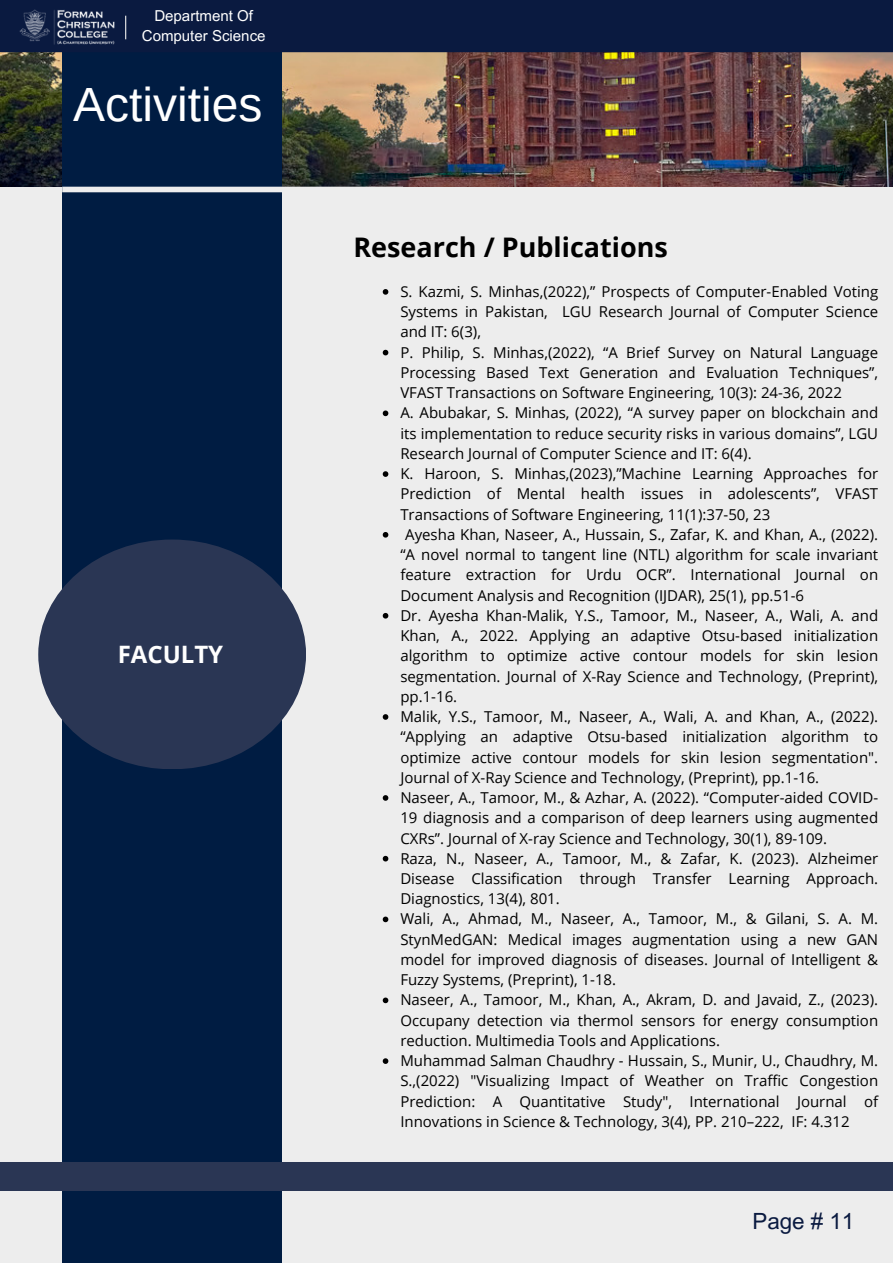
<style>
.page{position:relative;width:893px;height:1264px;background:#fff}
.page>*{position:absolute;margin:0;border:0;box-sizing:border-box;transform-origin:0 0}
.t1{font:48px "Arimo";color:#fff}
.t2{font:700 27px "Open Sans";color:#000}
.t3{font:700 24px "Open Sans";color:#fff}
.t4{font:22.35px "Arial MT Pro";color:#0a1a40}
.t5{font:15px/20.2px "Open Sans";color:#000;text-align:justify}
.t6{font:15px "Arial MT Pro";color:#fff}
</style>
<div class="page">
<div style="left:0;top:0;width:892px;height:1262px;background:#ededed"></div>
<img style="left:0;top:52px;width:892px;height:135px">
<div style="left:62px;top:0;width:220px;height:1262px;background:#001c42"></div>
<div style="left:62px;top:187px;width:341px;height:5px;background:#ededed"></div>
<div style="left:0;top:1162px;width:892px;height:28px;background:#2a3654"></div>
<svg style="left:383px;top:289px;width:5px;height:6px"></svg>
<svg style="left:383px;top:350px;width:5px;height:5px"></svg>
<svg style="left:383px;top:410px;width:5px;height:6px"></svg>
<svg style="left:383px;top:471px;width:5px;height:6px"></svg>
<svg style="left:383px;top:532px;width:5px;height:5px"></svg>
<svg style="left:383px;top:613px;width:5px;height:5px"></svg>
<svg style="left:383px;top:714px;width:5px;height:5px"></svg>
<svg style="left:383px;top:795px;width:5px;height:5px"></svg>
<svg style="left:383px;top:855px;width:5px;height:6px"></svg>
<svg style="left:383px;top:916px;width:5px;height:6px"></svg>
<svg style="left:383px;top:997px;width:5px;height:6px"></svg>
<svg style="left:383px;top:1058px;width:5px;height:5px"></svg>
<div style="left:0;top:0;width:892px;height:52px;background:#0a1a40"></div>
<svg style="left:125px;top:16px;width:1px;height:23px"></svg>
<img style="left:19px;top:9px;width:97px;height:38px">
<div style="left:38px;top:539px;width:268px;height:230px;background:#2a3654;border-radius:50%"></div>
<p class="t6" style="left:154px;top:10px;width:100px">Department Of</p>
<p class="t6" style="left:142px;top:30px;width:125px">Computer Science</p>
<p class="t1" style="left:73px;top:78px;width:191px">Activities</p>
<p class="t3" style="left:118px;top:637px;width:107px">FACULTY</p>
<p class="t2" style="left:353px;top:228px;width:316px">Research / Publications</p>
<p class="t5" style="left:400px;top:281px;width:479px">S. Kazmi, S. Minhas,(2022),” Prospects of Computer-Enabled Voting Systems in Pakistan, LGU Research Journal of Computer Science and IT: 6(3),</p>
<p class="t5" style="left:400px;top:342px;width:479px">P. Philip, S. Minhas,(2022), “A Brief Survey on Natural Language Processing Based Text Generation and Evaluation Techniques”, VFAST Transactions on Software Engineering, 10(3): 24-36, 2022</p>
<p class="t5" style="left:400px;top:402px;width:479px">A. Abubakar, S. Minhas, (2022), “A survey paper on blockchain and its implementation to reduce security risks in various domains”, LGU Research Journal of Computer Science and IT: 6(4).</p>
<p class="t5" style="left:400px;top:463px;width:479px">K. Haroon, S. Minhas,(2023),”Machine Learning Approaches for Prediction of Mental health issues in adolescents”, VFAST Transactions of Software Engineering, 11(1):37-50, 23</p>
<p class="t5" style="left:400px;top:524px;width:479px;text-indent:5px">Ayesha Khan, Naseer, A., Hussain, S., Zafar, K. and Khan, A., (2022). “A novel normal to tangent line (NTL) algorithm for scale invariant feature extraction for Urdu OCR”. International Journal on Document Analysis and Recognition (IJDAR), 25(1), pp.51-6</p>
<p class="t5" style="left:400px;top:605px;width:479px">Dr. Ayesha Khan-Malik, Y.S., Tamoor, M., Naseer, A., Wali, A. and Khan, A., 2022. Applying an adaptive Otsu-based initialization algorithm to optimize active contour models for skin lesion segmentation. Journal of X-Ray Science and Technology, (Preprint), pp.1-16.</p>
<p class="t5" style="left:400px;top:706px;width:479px">Malik, Y.S., Tamoor, M., Naseer, A., Wali, A. and Khan, A., (2022). “Applying an adaptive Otsu-based initialization algorithm to optimize active contour models for skin lesion segmentation".<br>Journal of X-Ray Science and Technology, (Preprint), pp.1-16.</p>
<p class="t5" style="left:400px;top:787px;width:479px">Naseer, A., Tamoor, M., &amp; Azhar, A. (2022). “Computer-aided COVID-19 diagnosis and a comparison of deep learners using augmented CXRs”. Journal of X-ray Science and Technology, 30(1), 89-109.</p>
<p class="t5" style="left:400px;top:847px;width:479px">Raza, N., Naseer, A., Tamoor, M., &amp; Zafar, K. (2023). Alzheimer Disease Classification through Transfer Learning Approach.<br>Diagnostics, 13(4), 801.</p>
<p class="t5" style="left:400px;top:908px;width:479px">Wali, A., Ahmad, M., Naseer, A., Tamoor, M., &amp; Gilani, S. A. M.<br>StynMedGAN: Medical images augmentation using a new GAN model for improved diagnosis of diseases. Journal of Intelligent &amp; Fuzzy Systems, (Preprint), 1-18.</p>
<p class="t5" style="left:400px;top:989px;width:479px">Naseer, A., Tamoor, M., Khan, A., Akram, D. and Javaid, Z., (2023).<br>Occupany detection via thermol sensors for energy consumption reduction. Multimedia Tools and Applications.</p>
<p class="t5" style="left:400px;top:1050px;width:479px">Muhammad Salman Chaudhry - Hussain, S., Munir, U., Chaudhry, M.<br>S.,(2022) "Visualizing Impact of Weather on Traffic Congestion Prediction: A Quantitative Study", International Journal of Innovations in Science &amp; Technology, 3(4), PP. 210–222, IF: 4.312</p>
<p class="t4" style="left:752px;top:1212px;width:103px">Page # 11</p>
</div>
